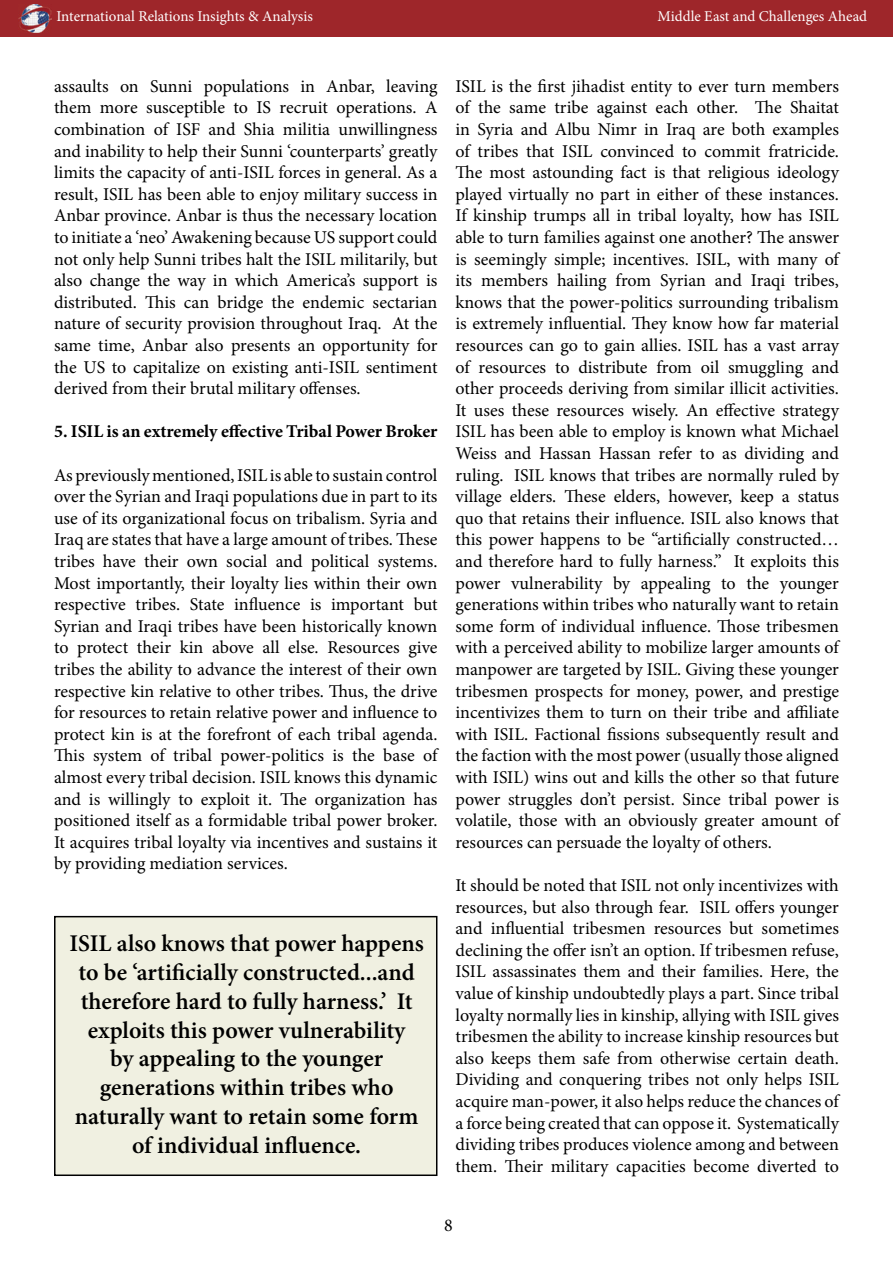
<style>
.page{position:relative;width:893px;height:1263px;background:#fff}
.page>*{position:absolute;margin:0;border:0;box-sizing:border-box;transform-origin:0 0}
.t1{font:600 24px/28.8px "Minion Pro";color:#000;text-align:center}
.t2{font:18px/21.6px "Minion Pro";color:#000;text-align:justify}
.t3{font:700 18px "Minion Pro";letter-spacing:-.005em;color:#000}
.t4{font:15px "Minion Pro";color:#fff}
</style>
<div class="page">
<div style="left:0;top:0;width:893px;height:37px;background:#9e262a"></div>
<div style="left:55px;top:917px;width:382px;height:258px;background:#f0f0e1"></div>
<div style="left:54px;top:916px;width:383px;height:260px;border:2px solid #000"></div>
<img style="left:18px;top:4px;width:33px;height:28px">
<p class="t4" style="left:56px;top:7px;width:258px">International Relations Insights &amp; Analysis</p>
<p class="t4" style="left:657px;top:6px;width:211px">Middle East and Challenges Ahead</p>
<p class="t2" style="left:54px;top:75px;width:385px">assaults on Sunni populations in Anbar, leaving them more susceptible to IS recruit operations. A combination of ISF and Shia militia unwillingness and inability to help their Sunni ‘counterparts’ greatly limits the capacity of anti-ISIL forces in general. As a result, ISIL has been able to enjoy military success in Anbar province. Anbar is thus the necessary location to initiate a ‘neo’ Awakening because US support could not only help Sunni tribes halt the ISIL militarily, but also change the way in which America’s support is distributed. This can bridge the endemic sectarian nature of security provision throughout Iraq. At the same time, Anbar also presents an opportunity for the US to capitalize on existing anti-ISIL sentiment derived from their brutal military offenses.</p>
<p class="t3" style="left:54px;top:419px;width:385px">5. ISIL is an extremely effective Tribal Power Broker</p>
<p class="t2" style="left:54px;top:464px;width:385px">As previously mentioned, ISIL is able to sustain control over the Syrian and Iraqi populations due in part to its use of its organizational focus on tribalism. Syria and Iraq are states that have a large amount of tribes. These tribes have their own social and political systems.<br>Most importantly, their loyalty lies within their own respective tribes. State influence is important but Syrian and Iraqi tribes have been historically known to protect their kin above all else. Resources give tribes the ability to advance the interest of their own respective kin relative to other tribes. Thus, the drive for resources to retain relative power and influence to protect kin is at the forefront of each tribal agenda.<br>This system of tribal power-politics is the base of almost every tribal decision. ISIL knows this dynamic and is willingly to exploit it. The organization has positioned itself as a formidable tribal power broker.<br>It acquires tribal loyalty via incentives and sustains it by providing mediation services.</p>
<p class="t1" style="left:70px;top:929px;width:356px">ISIL also knows that power happens to be ‘artificially constructed...and therefore hard to fully harness.’ It exploits this power vulnerability<br>by appealing to the younger generations within tribes who naturally want to retain some form of individual influence.</p>
<p class="t2" style="left:455px;top:75px;width:385px">ISIL is the first jihadist entity to ever turn members of the same tribe against each other. The Shaitat in Syria and Albu Nimr in Iraq are both examples of tribes that ISIL convinced to commit fratricide.<br>The most astounding fact is that religious ideology played virtually no part in either of these instances.<br>If kinship trumps all in tribal loyalty, how has ISIL able to turn families against one another? The answer is seemingly simple; incentives. ISIL, with many of its members hailing from Syrian and Iraqi tribes, knows that the power-politics surrounding tribalism is extremely influential. They know how far material resources can go to gain allies. ISIL has a vast array of resources to distribute from oil smuggling and other proceeds deriving from similar illicit activities.<br>It uses these resources wisely. An effective strategy ISIL has been able to employ is known what Michael Weiss and Hassan Hassan refer to as dividing and ruling. ISIL knows that tribes are normally ruled by village elders. These elders, however, keep a status quo that retains their influence. ISIL also knows that this power happens to be “artificially constructed… and therefore hard to fully harness.” It exploits this power vulnerability by appealing to the younger generations within tribes who naturally want to retain some form of individual influence. Those tribesmen with a perceived ability to mobilize larger amounts of manpower are targeted by ISIL. Giving these younger tribesmen prospects for money, power, and prestige incentivizes them to turn on their tribe and affiliate with ISIL. Factional fissions subsequently result and the faction with the most power (usually those aligned with ISIL) wins out and kills the other so that future power struggles don’t persist. Since tribal power is volatile, those with an obviously greater amount of resources can persuade the loyalty of others.</p>
<p class="t2" style="left:455px;top:874px;width:385px">It should be noted that ISIL not only incentivizes with resources, but also through fear. ISIL offers younger and influential tribesmen resources but sometimes declining the offer isn’t an option. If tribesmen refuse, ISIL assassinates them and their families. Here, the value of kinship undoubtedly plays a part. Since tribal loyalty normally lies in kinship, allying with ISIL gives tribesmen the ability to increase kinship resources but also keeps them safe from otherwise certain death.<br>Dividing and conquering tribes not only helps ISIL acquire man-power, it also helps reduce the chances of a force being created that can oppose it. Systematically dividing tribes produces violence among and between them. Their military capacities become diverted to</p>
<p class="t2" style="left:444px;top:1215px;width:10px">8</p>
</div>
